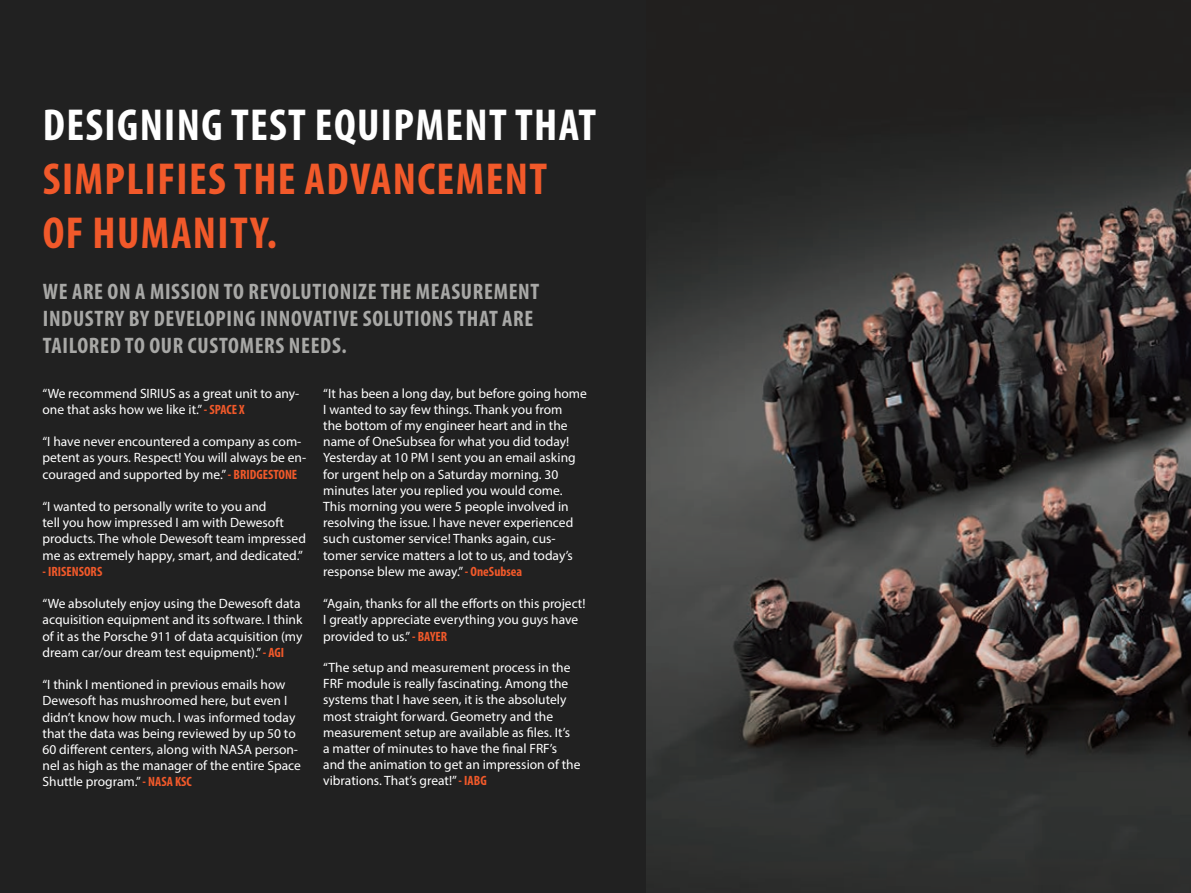
<style>
.page{position:relative;width:1191px;height:893px;background:#fff}
.page>*{position:absolute;margin:0;border:0;box-sizing:border-box;transform-origin:0 0}
.t1{font:700 condensed 45px/54px "Myriad Pro";letter-spacing:.03em;color:#f1592a}
.t2{font:700 condensed 45px "Myriad Pro";letter-spacing:.03em;color:#fff}
.t3{font:700 condensed 22.5px/27px "Myriad Pro";letter-spacing:.03em;color:#a8a8a6}
.t4{font:13.5px/16.2px "Myriad Pro";color:#fff}
.t5{font:700 condensed 13.5px "Myriad Pro";color:#f1592a}
.s1{font-weight:700;font-stretch:condensed;color:#f1592a}
</style>
<div class="page">
<div style="left:0;top:0;width:805px;height:893px;background:#212121"></div>
<img style="left:646px;top:0;width:545px;height:893px">
<h1 class="t2" style="left:43px;top:97px;width:555px">DESIGNING TEST EQUIPMENT THAT</h1>
<h1 class="t1" style="left:43px;top:151px;width:505px">SIMPLIFIES THE ADVANCEMENT<br>OF HUMANITY.</h1>
<h2 class="t3" style="left:43px;top:278px;width:498px">WE ARE ON A MISSION TO REVOLUTIONIZE THE MEASUREMENT<br>INDUSTRY BY DEVELOPING INNOVATIVE SOLUTIONS THAT ARE<br>TAILORED TO OUR CUSTOMERS NEEDS.</h2>
<p class="t4" style="left:43px;top:385px;width:258px">“We recommend SIRIUS as a great unit to any&shy;one that asks how we like it.” <span class="s1">- SPACE X</span></p>
<p class="t4" style="left:43px;top:433px;width:265px">“I have never encountered a company as com&shy;petent as yours. Respect! You will always be en&shy;couraged and supported by me.” <span class="s1">- BRIDGESTONE</span></p>
<p class="t4" style="left:43px;top:498px;width:265px">“I wanted to personally write to you and<br>tell you how impressed I am with Dewesoft products. The whole Dewesoft team impressed me as extremely happy, smart, and dedicated.”</p>
<p class="t5" style="left:43px;top:563px;width:61px">- IRISENSORS</p>
<p class="t4" style="left:43px;top:595px;width:261px">“We absolutely enjoy using the Dewesoft data acquisition equipment and its software. I think of it as the Porsche 911 of data acquisition (my dream car/our dream test equipment).” <span class="s1">- AGI</span></p>
<p class="t4" style="left:43px;top:676px;width:260px">“I think I mentioned in previous emails how Dewesoft has mushroomed here, but even I didn’t know how much. I was informed today that the data was being reviewed by up 50 to 60 different centers, along with NASA person&shy;nel as high as the manager of the entire Space Shuttle program.” <span class="s1">- NASA KSC</span></p>
<p class="t4" style="left:323px;top:385px;width:265px">“It has been a long day, but before going home I wanted to say few things. Thank you from<br>the bottom of my engineer heart and in the name of OneSubsea for what you did today!<br>Yesterday at 10 PM I sent you an email asking for urgent help on a Saturday morning. 30 minutes later you replied you would come.<br>This morning you were 5 people involved in resolving the issue. I have never experienced such customer service! Thanks again, cus&shy;tomer service matters a lot to us, and today’s response blew me away.” <span class="s1">- OneSubsea</span></p>
<p class="t4" style="left:323px;top:595px;width:264px">“Again, thanks for all the efforts on this project!<br>I greatly appreciate everything you guys have provided to us.” <span class="s1">- BAYER</span></p>
<p class="t4" style="left:323px;top:659px;width:259px">“The setup and measurement process in the FRF module is really fascinating. Among the systems that I have seen, it is the absolutely most straight forward. Geometry and the measurement setup are available as files. It’s<br>a matter of minutes to have the final FRF’s and the animation to get an impression of the vibrations. That’s great!” <span class="s1">- IABG</span></p>
</div>
